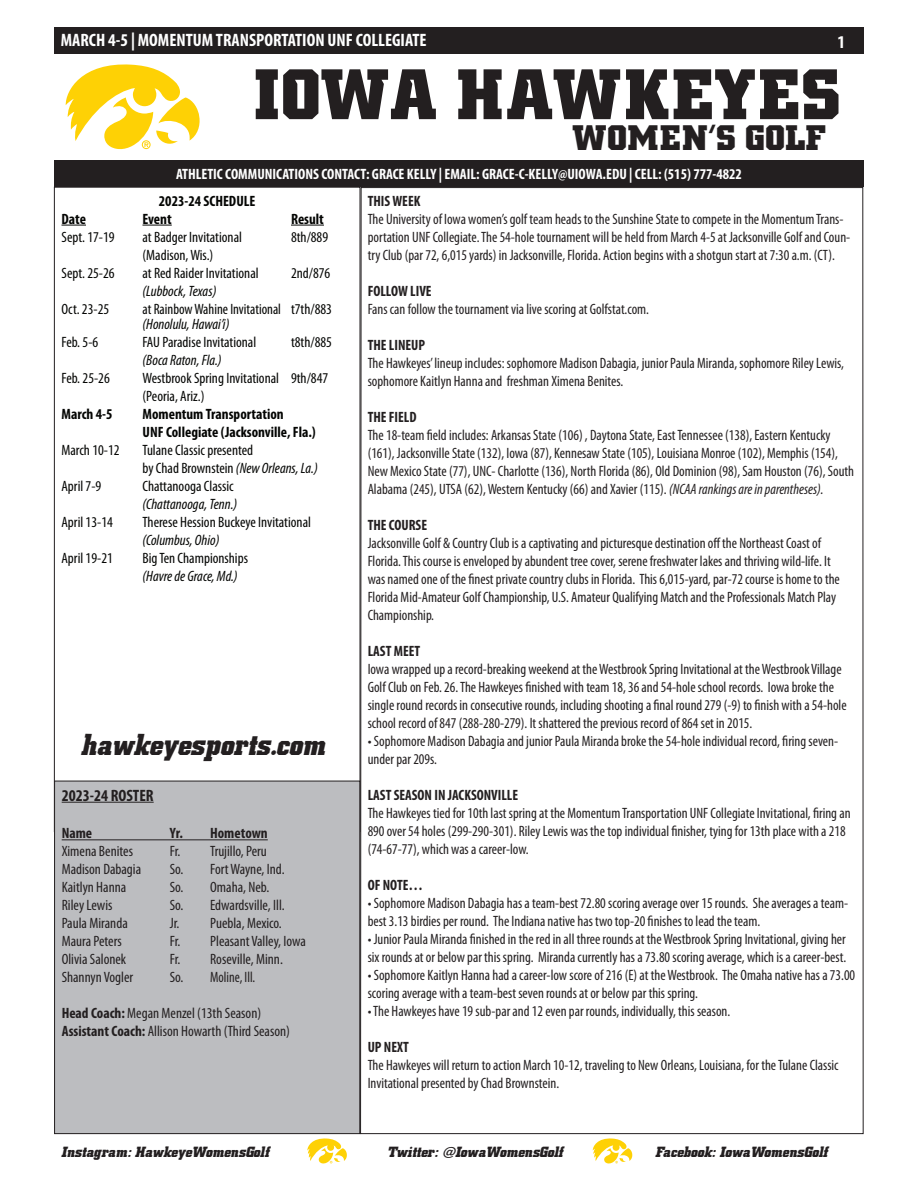
<style>
.page{position:relative;width:918px;height:1188px;background:#fff}
.page>*{position:absolute;margin:0;border:0;box-sizing:border-box;transform-origin:0 0}
.t1{font:700 72px "Hawkeye";letter-spacing:.02em;color:#231f20}
.t2{font:700 36px "Hawkeye";letter-spacing:.02em;color:#231f20}
.t3{font:italic 700 30px "Hawkeye";color:#231f20}
.t4{font:700 condensed 18px "Myriad Pro";color:#fff}
.t5{font:700 condensed 16.5px "Myriad Pro";color:#231f20}
.t6{font:condensed 15px/18px "Myriad Pro";color:#231f20}
.t7{font:condensed 15px/18px "Myriad Pro";color:#040503}
.t8{font:700 condensed 15px "Myriad Pro";color:#231f20}
.t9{font:italic condensed 15px "Myriad Pro";color:#040503}
.t10{font:700 condensed 15px/18px "Myriad Pro";color:#040503}
.t11{font:700 condensed 15px "Myriad Pro";color:#fff}
.t12{font:italic 700 15px "Hawkeye";color:#231f20}
.t13{font:condensed 15px "Myriad Pro";color:#040503;scale:.96 1}
.s1{font-style:italic}
.s2{font-weight:700}
</style>
<div class="page">
<div style="left:54px;top:27px;width:810px;height:27px;background:#231f20"></div>
<svg style="left:65px;top:64px;width:135px;height:86px"></svg>
<div style="left:54px;top:160px;width:810px;height:27px;background:#231f20"></div>
<svg style="left:307px;top:1138px;width:40px;height:26px"></svg>
<svg style="left:593px;top:1138px;width:39px;height:26px"></svg>
<svg style="left:62px;top:225px;width:24px;height:1px"></svg>
<hr style="left:142px;top:225px;width:30px;height:1px;background:#040503">
<hr style="left:291px;top:225px;width:33px;height:1px;background:#040503">
<svg style="left:360px;top:187px;width:504px;height:947px"></svg>
<div style="left:55px;top:781px;width:305px;height:353px;background:#bcbdc0"></div>
<hr style="left:62px;top:802px;width:92px;height:1px;background:#231f20">
<hr style="left:62px;top:839px;width:206px;height:1px;background:#231f20">
<div style="left:54px;top:781px;width:306px;height:353px;border:1px solid #231f20"></div>
<p class="t4" style="left:61px;top:29px;width:367px">MARCH 4-5 | MOMENTUM TRANSPORTATION UNF COLLEGIATE</p>
<p class="t4" style="left:837px;top:31px;width:9px">1</p>
<h1 class="t1" style="left:256px;top:54px;width:588px">IOWA HAWKEYES</h1>
<h2 class="t2" style="left:573px;top:117px;width:256px">WOMEN’S GOLF</h2>
<p class="t11" style="left:176px;top:165px;width:567px">ATHLETIC COMMUNICATIONS CONTACT: GRACE KELLY | EMAIL: GRACE-C-KELLY@UIOWA.EDU | CELL: (515) 777-4822</p>
<p class="t8" style="left:368px;top:192px;width:54px">THIS WEEK</p>
<p class="t6" style="left:368px;top:210px;width:484px">The University of Iowa women’s golf team heads to the Sunshine State to compete in the Momentum Trans&shy;portation UNF Collegiate. The 54-hole tournament will be held from March 4-5 at Jacksonville Golf and Coun&shy;try Club (par 72, 6,015 yards) in Jacksonville, Florida. Action begins with a shotgun start at 7:30 a.m. (CT).</p>
<p class="t8" style="left:368px;top:282px;width:66px">FOLLOW LIVE</p>
<p class="t6" style="left:368px;top:300px;width:283px">Fans can follow the tournament via live scoring at Golfstat.com.</p>
<p class="t8" style="left:368px;top:336px;width:59px">THE LINEUP</p>
<p class="t6" style="left:368px;top:354px;width:478px">The Hawkeyes’ lineup includes: sophomore Madison Dabagia, junior Paula Miranda, sophomore Riley Lewis, sophomore Kaitlyn Hanna and freshman Ximena Benites.</p>
<p class="t8" style="left:368px;top:408px;width:50px">THE FIELD</p>
<p class="t6" style="left:368px;top:426px;width:488px">The 18-team field includes: Arkansas State (106) , Daytona State, East Tennessee (138), Eastern Kentucky (161), Jacksonville State (132), Iowa (87), Kennesaw State (105), Louisiana Monroe (102), Memphis (154), New Mexico State (77), UNC- Charlotte (136), North Florida (86), Old Dominion (98), Sam Houston (76), South Alabama (245), UTSA (62), Western Kentucky (66) and Xavier (115). <span class="s1">(NCAA rankings are in parentheses).</span></p>
<p class="t8" style="left:368px;top:516px;width:61px">THE COURSE</p>
<p class="t6" style="left:368px;top:534px;width:474px">Jacksonville Golf &amp; Country Club is a captivating and picturesque destination off the Northeast Coast of Florida. This course is enveloped by abundent tree cover, serene freshwater lakes and thriving wild-life. It was named one of the finest private country clubs in Florida. This 6,015-yard, par-72 course is home to the Florida Mid-Amateur Golf Championship, U.S. Amateur Qualifying Match and the Professionals Match Play Championship.</p>
<p class="t8" style="left:368px;top:642px;width:54px">LAST MEET</p>
<p class="t6" style="left:368px;top:660px;width:481px">Iowa wrapped up a record-breaking weekend at the Westbrook Spring Invitational at the Westbrook Village Golf Club on Feb. 26. The Hawkeyes finished with team 18, 36 and 54-hole school records. Iowa broke the single round records in consecutive rounds, including shooting a final round 279 (-9) to finish with a 54-hole school record of 847 (288-280-279). It shattered the previous record of 864 set in 2015.</p>
<p class="t6" style="left:368px;top:732px;width:472px">• Sophomore Madison Dabagia and junior Paula Miranda broke the 54-hole individual record, firing seven&shy;under par 209s.</p>
<p class="t8" style="left:368px;top:786px;width:152px">LAST SEASON IN JACKSONVILLE</p>
<p class="t6" style="left:368px;top:804px;width:484px">The Hawkeyes tied for 10th last spring at the Momentum Transportation UNF Collegiate Invitational, firing an<br>890 over 54 holes (299-290-301). Riley Lewis was the top individual finisher, tying for 13th place with a 218 (74-67-77), which was a career-low.</p>
<p class="t8" style="left:368px;top:876px;width:57px">OF NOTE…</p>
<p class="t6" style="left:368px;top:894px;width:482px">• Sophomore Madison Dabagia has a team-best 72.80 scoring average over 15 rounds. She averages a team&shy;best 3.13 birdies per round. The Indiana native has two top-20 finishes to lead the team.</p>
<p class="t6" style="left:368px;top:930px;width:480px">• Junior Paula Miranda finished in the red in all three rounds at the Westbrook Spring Invitational, giving her six rounds at or below par this spring. Miranda currently has a 73.80 scoring average, which is a career-best.</p>
<p class="t6" style="left:368px;top:966px;width:489px">• Sophomore Kaitlyn Hanna had a career-low score of 216 (E) at the Westbrook. The Omaha native has a 73.00 scoring average with a team-best seven rounds at or below par this spring.</p>
<p class="t6" style="left:368px;top:1002px;width:364px">• The Hawkeyes have 19 sub-par and 12 even par rounds, individually, this season.</p>
<p class="t8" style="left:368px;top:1038px;width:43px">UP NEXT</p>
<p class="t6" style="left:368px;top:1056px;width:472px">The Hawkeyes will return to action March 10-12, traveling to New Orleans, Louisiana, for the Tulane Classic<br>Invitational presented by Chad Brownstein.</p>
<p class="t10" style="left:159px;top:191px;width:98px">2023-24 SCHEDULE</p>
<p class="t10" style="left:62px;top:209px;width:26px">Date</p>
<p class="t10" style="left:143px;top:209px;width:31px">Event</p>
<p class="t10" style="left:291px;top:209px;width:34px">Result</p>
<p class="t7" style="left:62px;top:227px;width:55px">Sept. 17-19</p>
<p class="t7" style="left:143px;top:227px;width:101px">at Badger Invitational</p>
<p class="t7" style="left:291px;top:227px;width:39px">8th/889</p>
<p class="t7" style="left:143px;top:245px;width:72px">(Madison, Wis.)</p>
<p class="t7" style="left:62px;top:263px;width:55px">Sept. 25-26</p>
<p class="t7" style="left:143px;top:263px;width:118px">at Red Raider Invitational</p>
<p class="t7" style="left:291px;top:263px;width:41px">2nd/876</p>
<p class="t9" style="left:143px;top:282px;width:75px">(Lubbock, Texas)</p>
<p class="t7" style="left:62px;top:299px;width:49px">Oct. 23-25</p>
<p class="t13" style="left:142px;top:300px;width:199px">at Rainbow Wahine Invitational t7th/883</p>
<p class="t9" style="left:143px;top:315px;width:88px">(Honolulu, Hawai’i)</p>
<p class="t7" style="left:62px;top:332px;width:38px">Feb. 5-6</p>
<p class="t7" style="left:143px;top:332px;width:115px">FAU Paradise Invitational</p>
<p class="t7" style="left:291px;top:332px;width:43px">t8th/885</p>
<p class="t9" style="left:143px;top:351px;width:81px">(Boca Raton, Fla.)</p>
<p class="t7" style="left:62px;top:368px;width:50px">Feb. 25-26</p>
<p class="t7" style="left:143px;top:368px;width:187px">Westbrook Spring Invitational 9th/847 (Peoria, Ariz.)</p>
<p class="t10" style="left:62px;top:404px;width:53px">March 4-5</p>
<p class="t10" style="left:143px;top:404px;width:175px">Momentum Transportation<br>UNF Collegiate (Jacksonville, Fla.)</p>
<p class="t7" style="left:62px;top:440px;width:60px">March 10-12</p>
<p class="t7" style="left:143px;top:440px;width:177px">Tulane Classic presented<br>by Chad Brownstein <span class="s1">(New Orleans, La.)</span></p>
<p class="t7" style="left:62px;top:476px;width:41px">April 7-9</p>
<p class="t7" style="left:143px;top:476px;width:93px">Chattanooga Classic</p>
<p class="t9" style="left:143px;top:495px;width:96px">(Chattanooga, Tenn.)</p>
<p class="t7" style="left:62px;top:512px;width:53px">April 13-14</p>
<p class="t7" style="left:143px;top:512px;width:170px">Therese Hession Buckeye Invitational</p>
<p class="t9" style="left:143px;top:531px;width:79px">(Columbus, Ohio)</p>
<p class="t7" style="left:62px;top:548px;width:53px">April 19-21</p>
<p class="t7" style="left:143px;top:548px;width:107px">Big Ten Championships</p>
<p class="t9" style="left:143px;top:567px;width:97px">(Havre de Grace, Md.)</p>
<h3 class="t3" style="left:81px;top:728px;width:246px">hawkeyesports.com</h3>
<p class="t5" style="left:62px;top:785px;width:94px">2023-24 ROSTER</p>
<p class="t8" style="left:62px;top:824px;width:32px">Name</p>
<p class="t8" style="left:170px;top:824px;width:100px">Yr. Hometown</p>
<p class="t6" style="left:62px;top:842px;width:73px">Ximena Benites</p>
<p class="t6" style="left:170px;top:842px;width:99px">Fr. Trujillo, Peru</p>
<p class="t6" style="left:62px;top:860px;width:81px">Madison Dabagia</p>
<p class="t6" style="left:170px;top:860px;width:116px">So. Fort Wayne, Ind.</p>
<p class="t6" style="left:62px;top:878px;width:66px">Kaitlyn Hanna</p>
<p class="t6" style="left:170px;top:878px;width:101px">So. Omaha, Neb.</p>
<p class="t6" style="left:62px;top:896px;width:52px">Riley Lewis</p>
<p class="t6" style="left:170px;top:896px;width:116px">So. Edwardsville, Ill.</p>
<p class="t6" style="left:62px;top:914px;width:68px">Paula Miranda</p>
<p class="t6" style="left:170px;top:914px;width:114px">Jr. Puebla, Mexico.</p>
<p class="t6" style="left:62px;top:932px;width:62px">Maura Peters</p>
<p class="t6" style="left:170px;top:932px;width:138px">Fr. Pleasant Valley, Iowa</p>
<p class="t6" style="left:62px;top:950px;width:66px">Olivia Salonek</p>
<p class="t6" style="left:170px;top:950px;width:115px">Fr. Roseville, Minn.</p>
<p class="t6" style="left:62px;top:968px;width:73px">Shannyn Vogler</p>
<p class="t6" style="left:170px;top:968px;width:87px">So. Moline, Ill.</p>
<p class="t6" style="left:62px;top:1004px;width:230px"><span class="s2">Head Coach:</span> Megan Menzel (13th Season)<br><span class="s2">Assistant Coach:</span> Allison Howarth (Third Season)</p>
<p class="t12" style="left:62px;top:1143px;width:209px">Instagram: HawkeyeWomensGolf</p>
<p class="t12" style="left:387px;top:1143px;width:178px">Twitter: @IowaWomensGolf</p>
<p class="t12" style="left:656px;top:1143px;width:174px">Facebook: IowaWomensGolf</p>
</div>
